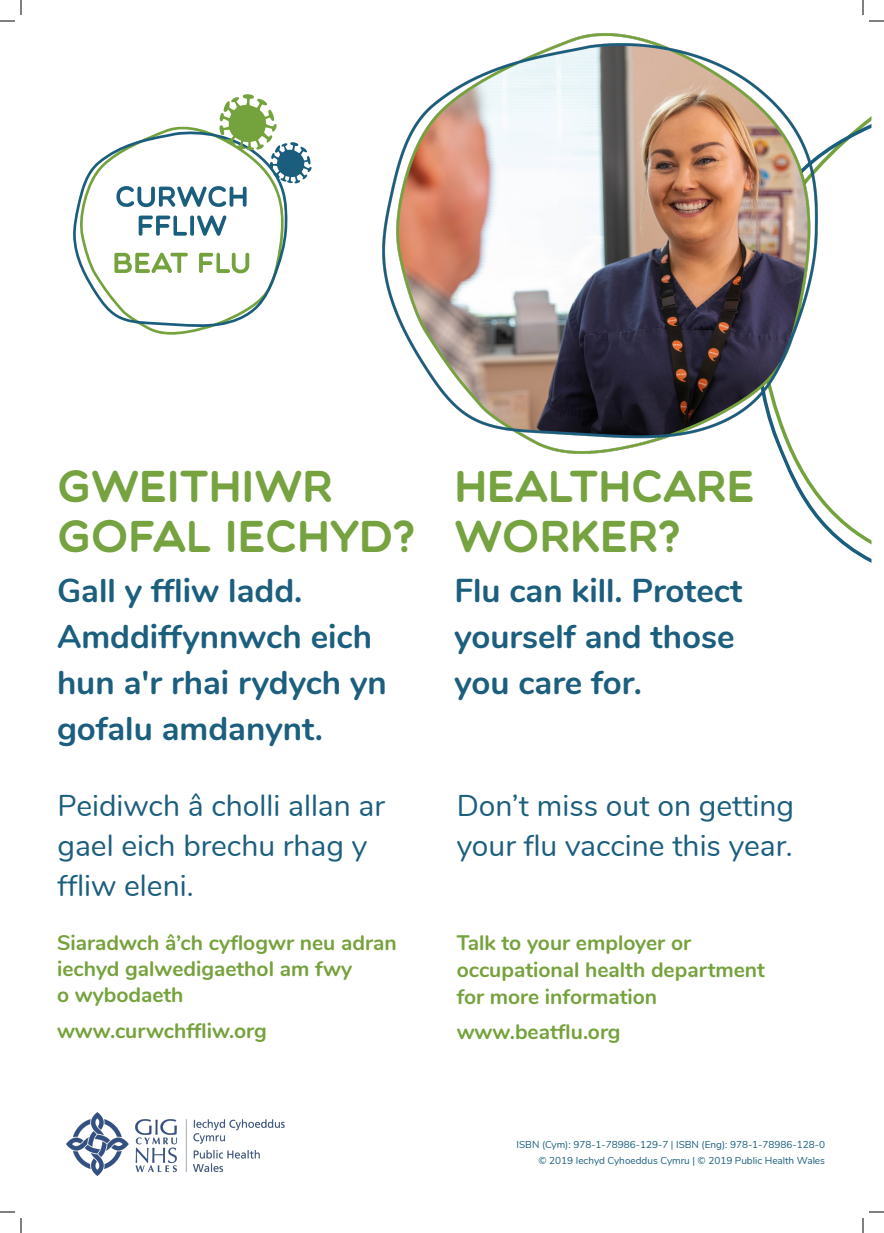
<style>
.page{position:relative;width:884px;height:1233px;background:#fff}
.page>*{position:absolute;margin:0;border:0;box-sizing:border-box;transform-origin:0 0}
.t1{font:45px/50px "Multicolore";color:#76a240}
.t2{font:700 33px/46px "Nunito";color:#1b5e7e}
.t3{font:30px/40px "Nunito";color:#1b5e7e}
.t4{font:700 21px/26px "Nunito";color:#75a23c}
.t5{font:10px "Nunito";color:#1b5e7e}
</style>
<div class="page">
<svg style="left:143px;top:327px;width:69px;height:8px"></svg>
<svg style="left:73px;top:94px;width:239px;height:233px"></svg>
<img style="left:67px;top:1112px;width:218px;height:63px">
<svg style="left:781px;top:116px;width:90px;height:447px"></svg>
<img style="left:382px;top:33px;width:465px;height:422px">
<svg style="left:0;top:1211px;width:15px;height:1px"></svg>
<svg style="left:869px;top:1211px;width:15px;height:1px"></svg>
<svg style="left:0;top:0;width:22px;height:22px"></svg>
<svg style="left:20px;top:1218px;width:2px;height:15px"></svg>
<svg style="left:862px;top:0;width:22px;height:22px"></svg>
<svg style="left:862px;top:1218px;width:2px;height:15px"></svg>
<p class="t1" style="left:57px;top:460px;width:360px">GWEITHIWR<br>GOFAL IECHYD?</p>
<p class="t2" style="left:57px;top:565px;width:331px">Gall y ffliw ladd.<br>Amddiffynnwch eich hun a'r rhai rydych yn gofalu amdanynt.</p>
<p class="t1" style="left:454px;top:460px;width:302px">HEALTHCARE<br>WORKER?</p>
<p class="t2" style="left:454px;top:566px;width:289px">Flu can kill. Protect yourself and those you care for.</p>
<p class="t3" style="left:58px;top:783px;width:329px">Peidiwch â cholli allan ar gael eich brechu rhag y ffliw eleni.</p>
<p class="t3" style="left:457px;top:783px;width:339px">Don’t miss out on getting your flu vaccine this year.</p>
<p class="t4" style="left:57px;top:928px;width:341px">Siaradwch â’ch cyflogwr neu adran iechyd galwedigaethol am fwy<br>o wybodaeth</p>
<p class="t4" style="left:57px;top:1016px;width:211px">www.curwchffliw.org</p>
<p class="t4" style="left:457px;top:928px;width:310px;line-height:27px">Talk to your employer or occupational health department for more information</p>
<p class="t4" style="left:457px;top:1017px;width:165px">www.beatflu.org</p>
<p class="t5" style="left:516px;top:1137px;width:310px">ISBN (Cym): 978-1-78986-129-7 | ISBN (Eng): 978-1-78986-128-0</p>
<p class="t5" style="left:538px;top:1153px;width:288px">© 2019 Iechyd Cyhoeddus Cymru | © 2019 Public Health Wales</p>
</div>
